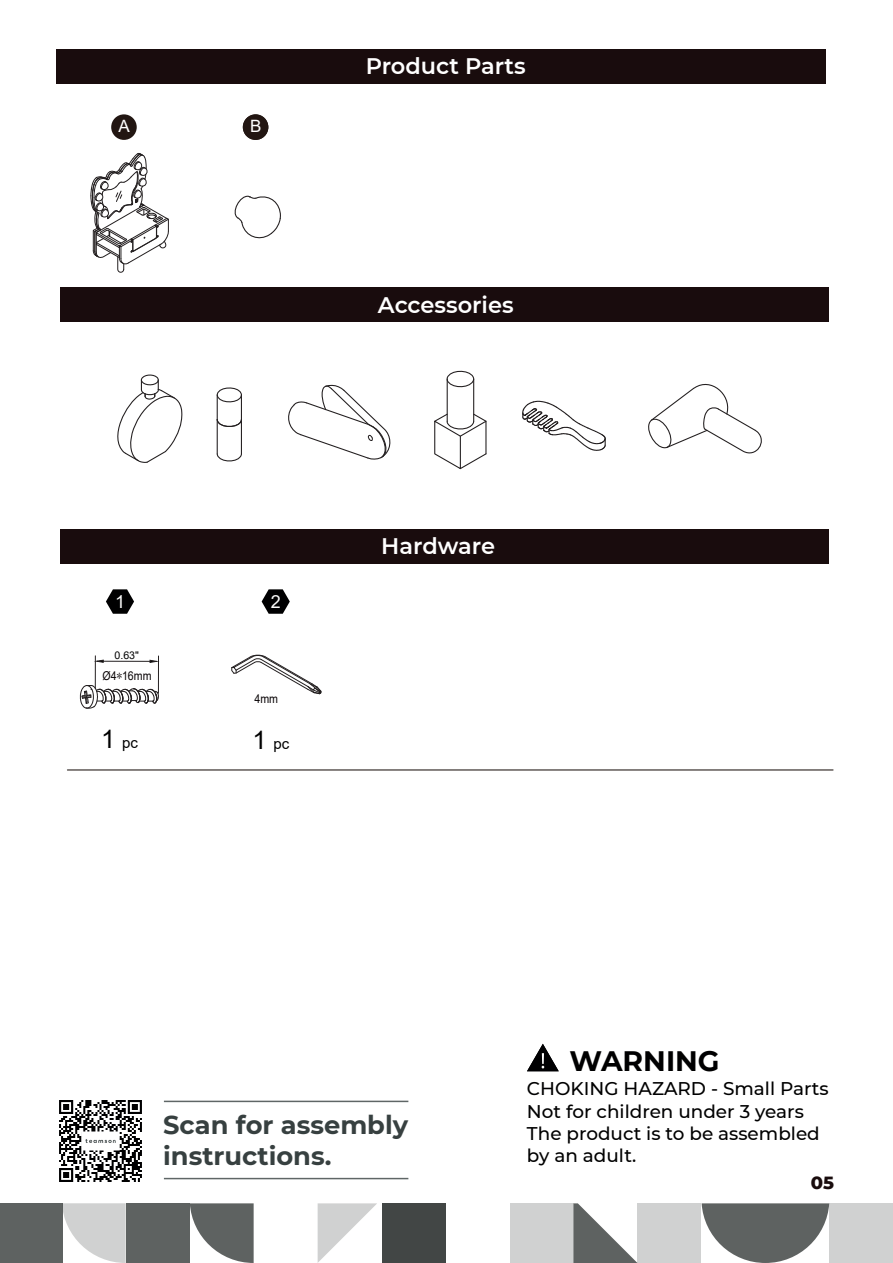
<style>
.page{position:relative;width:893px;height:1263px;background:#fff}
.page>*{position:absolute;margin:0;border:0;box-sizing:border-box;transform-origin:0 0}
.t1{font:700 28.05px "Montserrat";color:#000001}
.t2{font:700 25.65px/30.9px "Montserrat";color:#374040}
.t3{font:600 22.5px "Montserrat";color:#fff}
.t4{font:500 18.45px/22px "Montserrat";color:#000001}
.t5{font:800 18px "Montserrat";color:#190c0d}
.t6{font:18px "Arial";color:#fafafa}
.t7{font:16.95px "Arial";color:#fff}
.t8{font:15px "Arial";color:#000001}
.t9{font:12.15px "Arial";color:#080305;scale:.87 1}
.t10{font:10.65px "Arial";color:#000001}
.s1{font-family:"Sim Sun"}
.s2{font-size:25.5px}
</style>
<div class="page">
<div style="left:126px;top:1203px;width:64px;height:60px;background:#5e6261"></div>
<div style="left:382px;top:1203px;width:64px;height:60px;background:#424645"></div>
<svg style="left:190px;top:1203px;width:64px;height:60px"></svg>
<svg style="left:318px;top:1203px;width:59px;height:59px"></svg>
<div style="left:509px;top:1203px;width:64px;height:60px;background:#d0d1d1"></div>
<svg style="left:573px;top:1203px;width:64px;height:60px"></svg>
<div style="left:637px;top:1203px;width:64px;height:60px;background:#d0d1d1"></div>
<div style="left:829px;top:1203px;width:64px;height:60px;background:#d0d1d1"></div>
<svg style="left:702px;top:1203px;width:127px;height:60px"></svg>
<div style="left:0;top:1203px;width:62px;height:60px;background:#5e6261"></div>
<svg style="left:62px;top:1203px;width:64px;height:60px"></svg>
<div style="left:56px;top:50px;width:769px;height:34px;background:#190c0d"></div>
<hr style="left:164px;top:1178px;width:244px;height:1px;background:#374040">
<hr style="left:164px;top:1101px;width:244px;height:1px;background:#374040">
<img style="left:59px;top:1100px;width:83px;height:82px">
<svg style="left:527px;top:1044px;width:32px;height:27px"></svg>
<div style="left:60px;top:530px;width:768px;height:34px;background:#190c0d"></div>
<div style="left:111px;top:114px;width:26px;height:26px;background:#221612;border-radius:50%"></div>
<div style="left:243px;top:114px;width:25px;height:26px;background:#221612;border-radius:50%"></div>
<hr style="left:67px;top:769px;width:766px;height:1px;background:#211814">
<svg style="left:234px;top:195px;width:47px;height:44px"></svg>
<div style="left:60px;top:288px;width:768px;height:34px;background:#190c0d"></div>
<svg style="left:216px;top:453px;width:26px;height:9px"></svg>
<svg style="left:446px;top:370px;width:29px;height:19px"></svg>
<svg style="left:434px;top:413px;width:53px;height:57px"></svg>
<hr style="left:217px;top:420px;width:1px;height:34px;background:#231f20">
<hr style="left:241px;top:420px;width:1px;height:34px;background:#231f20">
<svg style="left:216px;top:387px;width:26px;height:41px"></svg>
<svg style="left:117px;top:374px;width:66px;height:89px"></svg>
<hr style="left:447px;top:379px;width:1px;height:42px;background:#231f20">
<hr style="left:473px;top:379px;width:1px;height:42px;background:#231f20">
<svg style="left:648px;top:383px;width:114px;height:71px"></svg>
<svg style="left:288px;top:384px;width:103px;height:76px"></svg>
<svg style="left:80px;top:685px;width:79px;height:24px"></svg>
<hr style="left:158px;top:656px;width:1px;height:37px;background:#231f20">
<hr style="left:95px;top:656px;width:1px;height:33px;background:#231f20">
<hr style="left:103px;top:661px;width:49px;height:1px;background:#231f20">
<svg style="left:149px;top:659px;width:11px;height:4px"></svg>
<svg style="left:94px;top:659px;width:10px;height:4px"></svg>
<svg style="left:106px;top:589px;width:28px;height:25px"></svg>
<svg style="left:262px;top:589px;width:28px;height:25px"></svg>
<svg style="left:231px;top:655px;width:91px;height:40px"></svg>
<svg style="left:91px;top:153px;width:78px;height:120px"></svg>
<svg style="left:522px;top:400px;width:84px;height:51px"></svg>
<p class="t7" style="left:119px;top:115px;width:13px">A</p>
<p class="t7" style="left:250px;top:115px;width:13px">B</p>
<p class="t3" style="left:366px;top:50px;width:162px">Product Parts</p>
<p class="t3" style="left:378px;top:289px;width:137px">Accessories</p>
<p class="t6" style="left:115px;top:589px;width:12px">1</p>
<p class="t6" style="left:271px;top:589px;width:12px">2</p>
<p class="t10" style="left:114px;top:647px;width:26px">0.63"</p>
<p class="t9" style="left:103px;top:667px;width:58px">Ø4<span class="s1">*</span>16mm</p>
<p class="t9" style="left:255px;top:690px;width:29px">4mm</p>
<p class="t8" style="left:101px;top:733px;width:39px"><span class="s2">1</span> pc</p>
<p class="t8" style="left:252px;top:734px;width:39px"><span class="s2">1</span> pc</p>
<p class="t3" style="left:381px;top:530px;width:115px">Hardware</p>
<h1 class="t1" style="left:569px;top:1041px;width:152px">WARNING</h1>
<h2 class="t2" style="left:163px;top:1108px;width:246px">Scan for assembly instructions.</h2>
<p class="t4" style="left:527px;top:1077px;width:303px">CHOKING HAZARD - Small Parts<br>Not for children under 3 years<br>The product is to be assembled by an adult.</p>
<p class="t5" style="left:811px;top:1169px;width:25px">05</p>
</div>
